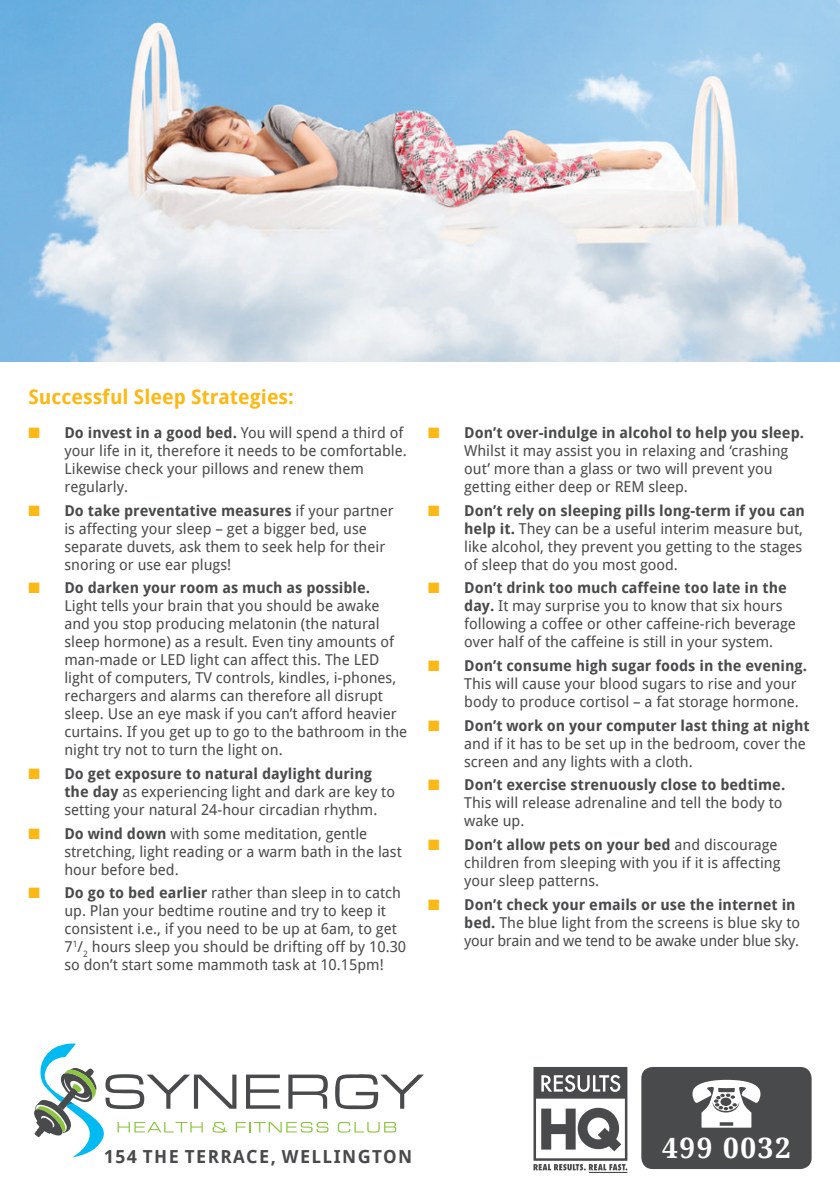
<style>
.page{position:relative;width:840px;height:1191px;background:#fff}
.page>*{position:absolute;margin:0;border:0;box-sizing:border-box;transform-origin:0 0}
.t1{font:700 28px "Droid Serif";letter-spacing:.06em;color:#fff}
.t2{font:700 20px "Droid Sans";color:#fcb814}
.t3{font:700 18px "Droid Sans";letter-spacing:.08em;color:#494a4b}
.Body{font:15px/18px "Droid Sans";color:#494a4b}
.Body-2{font:15px/18px "Droid Sans";letter-spacing:-.02em;color:#494a4b}
.s1{color:#fcb814}
.s2{font-weight:700}
</style>
<div class="page">
<img style="left:0;top:0;width:839px;height:361px">
<svg style="left:337px;top:1121px;width:59px;height:11px"></svg>
<svg style="left:335px;top:1074px;width:89px;height:35px"></svg>
<svg style="left:34px;top:1043px;width:294px;height:114px"></svg>
<div style="left:641px;top:1067px;width:170px;height:102px;background:#494a4b;border-radius:11px"></div>
<svg style="left:692px;top:1079px;width:69px;height:48px"></svg>
<svg style="left:533px;top:1067px;width:94px;height:106px"></svg>
<h2 class="t2" style="left:28px;top:382px;width:267px">Successful Sleep Strategies:</h2>
<p class="Body" style="left:64px;top:423px;width:343px;text-indent:-36px"><span class="s1">■</span> <span class="s2">Do invest in a good bed.</span> You will spend a third of your life in it, therefore it needs to be comfortable.<br>Likewise check your pillows and renew them regularly.</p>
<p class="Body" style="left:64px;top:500px;width:331px;text-indent:-36px"><span class="s1">■</span> <span class="s2">Do take preventative measures</span> if your partner is affecting your sleep – get a bigger bed, use separate duvets, ask them to seek help for their snoring or use ear plugs!</p>
<p class="Body" style="left:64px;top:578px;width:344px;text-indent:-36px"><span class="s1">■</span> <span class="s2">Do darken your room as much as possible.<br></span>Light tells your brain that you should be awake and you stop producing melatonin (the natural sleep hormone) as a result. Even tiny amounts of man-made or LED light can affect this. The LED light of computers, TV controls, kindles, i-phones, rechargers and alarms can therefore all disrupt sleep. Use an eye mask if you can’t afford heavier curtains. If you get up to go to the bathroom in the night try not to turn the light on.</p>
<p class="Body" style="left:64px;top:764px;width:332px;text-indent:-36px"><span class="s1">■</span> <span class="s2">Do get exposure to natural daylight during the day</span> as experiencing light and dark are key to setting your natural 24-hour circadian rhythm.</p>
<p class="Body" style="left:64px;top:823px;width:339px;text-indent:-36px"><span class="s1">■</span> <span class="s2">Do wind down</span> with some meditation, gentle stretching, light reading or a warm bath in the last hour before bed.</p>
<p class="Body" style="left:64px;top:883px;width:343px;text-indent:-36px"><span class="s1">■</span> <span class="s2">Do go to bed earlier</span> rather than sleep in to catch up. Plan your bedtime routine and try to keep it consistent i.e., if you need to be up at 6am, to get 7<sup>1</sup>/<sub>2</sub> hours sleep you should be drifting off by 10.30 so don’t start some mammoth task at 10.15pm!</p>
<p class="Body" style="left:464px;top:423px;width:341px;text-indent:-36px"><span class="s1">■</span> <span class="s2">Don’t over-indulge in alcohol to help you sleep.<br></span>Whilst it may assist you in relaxing and ‘crashing out’ more than a glass or two will prevent you getting either deep or REM sleep.</p>
<p class="Body" style="left:464px;top:500px;width:342px;text-indent:-36px"><span class="s1">■</span> <span class="s2">Don’t rely on sleeping pills long-term if you can help it.</span> They can be a useful interim measure but, like alcohol, they prevent you getting to the stages of sleep that do you most good.</p>
<p class="Body" style="left:464px;top:578px;width:333px;text-indent:-36px"><span class="s1">■</span> <span class="s2">Don’t drink too much caffeine too late in the day.</span> It may surprise you to know that six hours following a coffee or other caffeine-rich beverage over half of the caffeine is still in your system.</p>
<p class="Body" style="left:464px;top:656px;width:344px;text-indent:-36px"><span class="s1">■</span> <span class="s2">Don’t consume high sugar foods in the evening.<br></span>This will cause your blood sugars to rise and your body to produce cortisol – a fat storage hormone.</p>
<p class="Body" style="left:464px;top:715px;width:347px;text-indent:-36px"><span class="s1">■</span> <span class="s2">Don’t work on your computer last thing at night </span>and if it has to be set up in the bedroom, cover the screen and any lights with a cloth.</p>
<p class="Body" style="left:464px;top:775px;width:322px;text-indent:-36px"><span class="s1">■</span> <span class="s2">Don’t exercise strenuously close to bedtime.<br></span>This will release adrenaline and tell the body to wake up.</p>
<p class="Body" style="left:464px;top:835px;width:318px;text-indent:-36px"><span class="s1">■</span> <span class="s2">Don’t allow pets on your bed</span> and discourage children from sleeping with you if it is affecting your sleep patterns.</p>
<p class="Body-2" style="left:464px;top:894px;width:337px;text-indent:-36px"><span class="s1">■</span> <span class="s2">Don’t check your emails or use the internet in bed.</span> The blue light from the screens is blue sky to your brain and we tend to be awake under blue sky.</p>
<p class="t3" style="left:104px;top:1143px;width:309px">154 THE TERRACE, WELLINGTON</p>
<p class="t1" style="left:661px;top:1128px;width:130px">499 0032</p>
</div>
